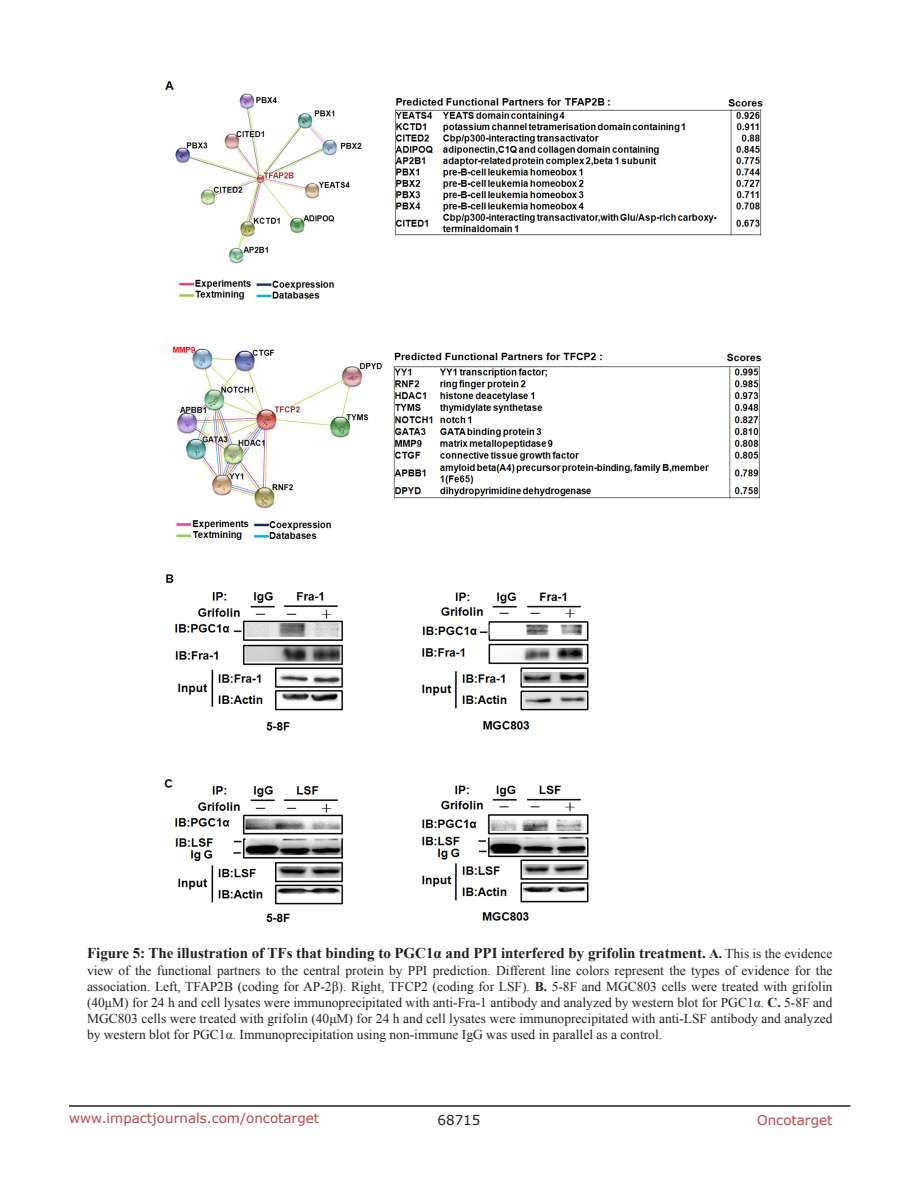
<style>
.page{position:relative;width:918px;height:1188px;background:#fff}
.page>*{position:absolute;margin:0;border:0;box-sizing:border-box;transform-origin:0 0}
.figuretext{font:700 15px "Times New Roman";color:#231f20}
.figuretext-2{font:13.5px/16.2px "Times New Roman";color:#231f20;text-align:justify}
.t1{font:13.5px "Verdana";color:#c24141}
.t2{font:13.5px "Verdana";color:#231f20}
.s1{font-size:13.5px}
.s2{font-weight:400;font-size:13.5px}
.s3{font-weight:700}
</style>
<div class="page">
<hr style="left:69px;top:1105px;width:781px;height:2px;background:#231f20">
<img style="left:164px;top:81px;width:599px;height:842px">
<p class="figuretext" style="left:87px;top:943px;width:747px">Figure 5: The illustration of TFs that binding to PGC1α and PPI interfered by grifolin treatment. <span class="s1">A.</span> <span class="s2">This is the evidence</span></p>
<p class="figuretext-2" style="left:87px;top:962px;width:747px">view of the functional partners to the central protein by PPI prediction. Different line colors represent the types of evidence for the association. Left, TFAP2B (coding for AP-2β). Right, TFCP2 (coding for LSF). <span class="s3">B.</span> 5-8F and MGC803 cells were treated with grifolin (40μM) for 24 h and cell lysates were immunoprecipitated with anti-Fra-1 antibody and analyzed by western blot for PGC1α. <span class="s3">C.</span> 5-8F and MGC803 cells were treated with grifolin (40μM) for 24 h and cell lysates were immunoprecipitated with anti-LSF antibody and analyzed by western blot for PGC1α. Immunoprecipitation using non-immune IgG was used in parallel as a control.</p>
<p class="t1" style="left:69px;top:1109px;width:252px">www.impactjournals.com/oncotarget</p>
<p class="t2" style="left:438px;top:1111px;width:44px">68715</p>
<p class="t1" style="left:757px;top:1111px;width:77px">Oncotarget</p>
</div>
